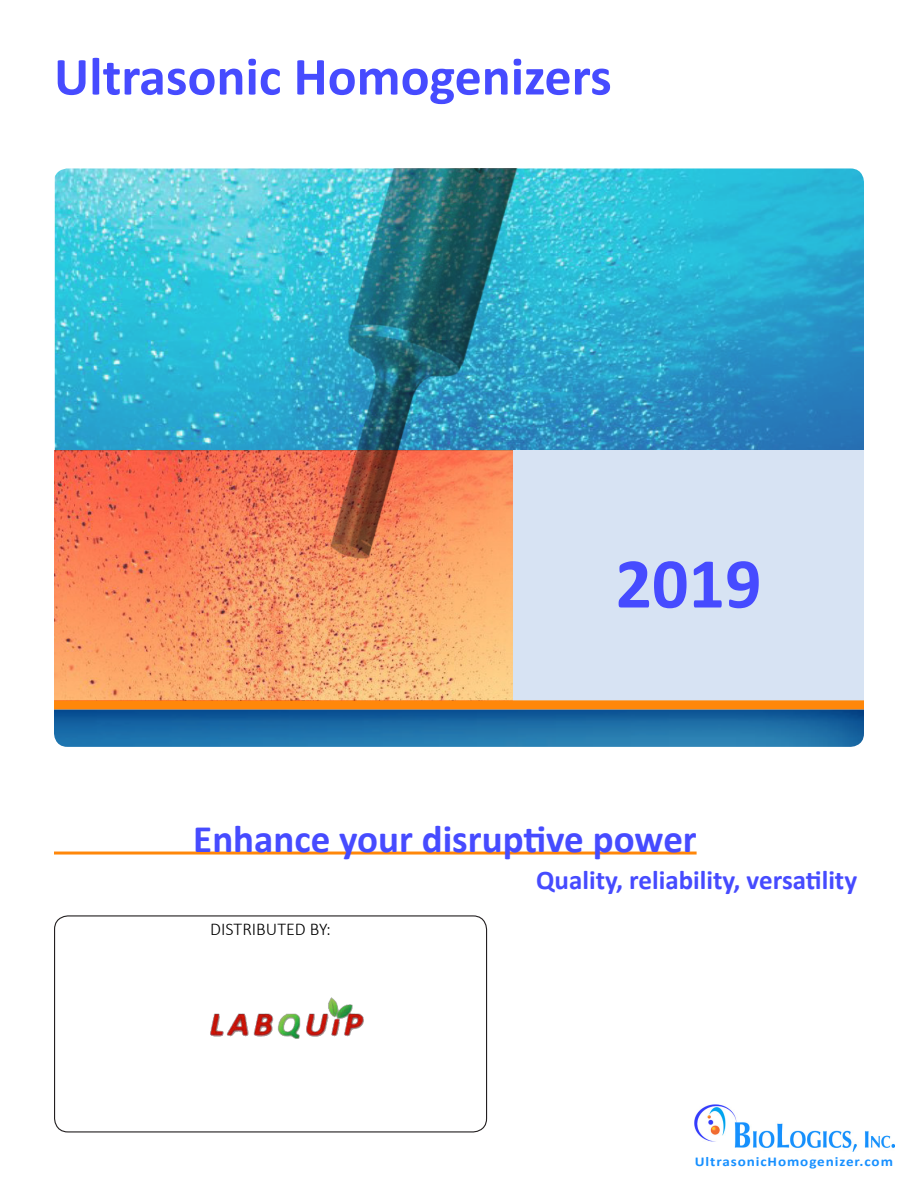
<style>
.page{position:relative;width:918px;height:1188px;background:#fff}
.page>*{position:absolute;margin:0;border:0;box-sizing:border-box;transform-origin:0 0}
.t1{font:700 72px "Calibri";color:#464bff}
.t2{font:700 54px "Calibri";color:#464bff}
.t3{font:700 39px "Calibri";color:#464bff}
.t4{font:700 27px "Calibri";color:#464bff}
.chart_heading{font:300 18px "Calibri";color:#000}
.chart_heading-2{font:700 13.5px "Calibri";letter-spacing:.06em;color:#1790ff;scale:1.12 1}
</style>
<div class="page">
<img style="left:695px;top:1105px;width:199px;height:47px">
<img style="left:55px;top:168px;width:809px;height:282px">
<div style="left:513px;top:450px;width:351px;height:250px;background:#d7e3f3"></div>
<img style="left:54px;top:709px;width:810px;height:38px">
<hr style="left:54px;top:852px;width:643px;height:3px;background:#ff870a">
<div style="left:54px;top:700px;width:810px;height:9px;background:#ff870a"></div>
<img style="left:54px;top:450px;width:459px;height:250px">
<div style="left:54px;top:915px;width:433px;height:217px;border:1px solid #231f20;border-radius:14px"></div>
<img style="left:210px;top:997px;width:154px;height:42px">
<p class="t2" style="left:54px;top:38px;width:559px">Ultrasonic Homogenizers</p>
<p class="t1" style="left:616px;top:533px;width:148px">2019</p>
<p class="t3" style="left:193px;top:812px;width:505px">Enhance your disruptive power</p>
<p class="t4" style="left:536px;top:861px;width:323px">Quality, reliability, versatility</p>
<p class="chart_heading" style="left:210px;top:918px;width:122px">DISTRIBUTED BY:</p>
<p class="chart_heading-2" style="left:695px;top:1152px;width:178px">UltrasonicHomogenizer.com</p>
</div>
